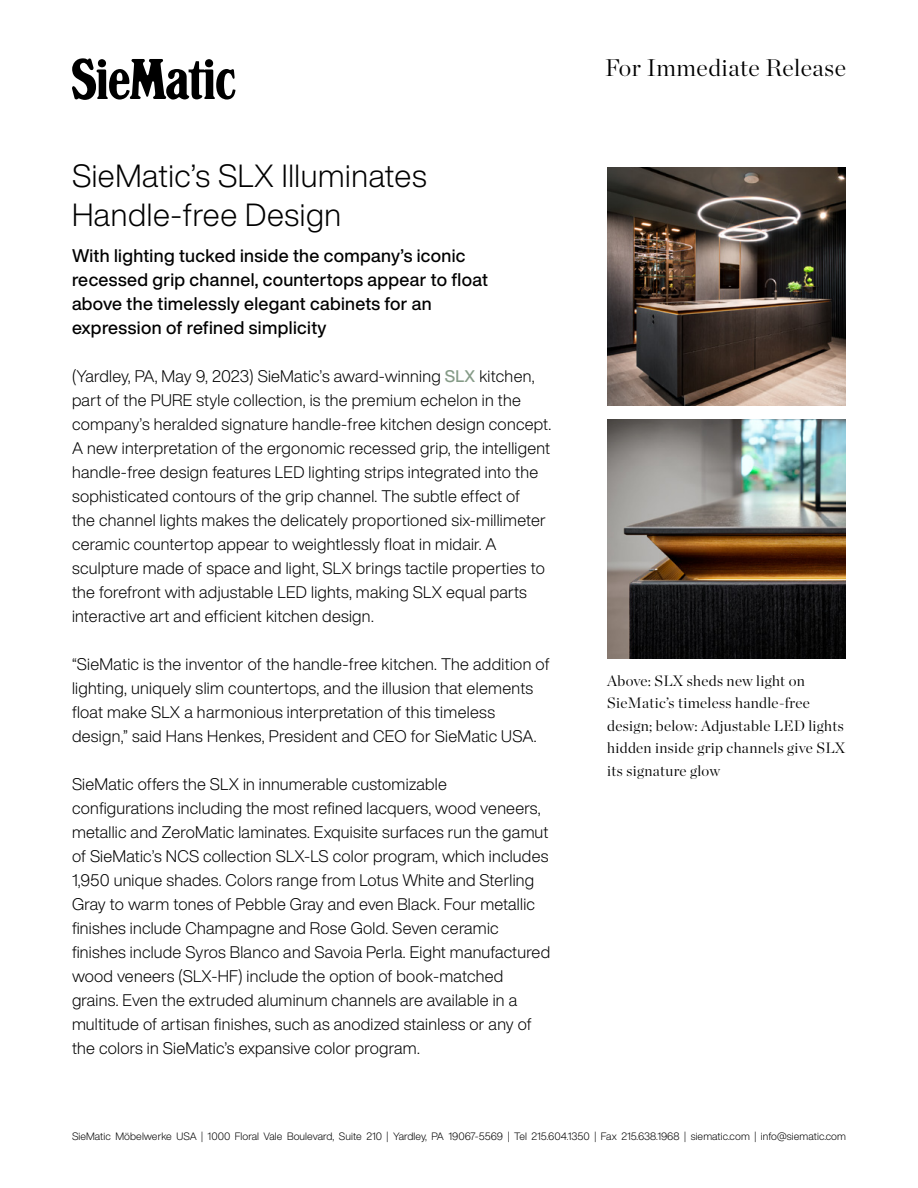
<style>
.page{position:relative;width:918px;height:1188px;background:#fff}
.page>*{position:absolute;margin:0;border:0;box-sizing:border-box;transform-origin:0 0}
.t1{font:300 31.5px/39px "Helvetica Now Display";letter-spacing:.02em;color:#000}
.t2{font:300 24px "Chronicle Display";letter-spacing:.02em;color:#000}
.t3{font:500 18px/24px "Helvetica Now Display";letter-spacing:.02em;color:#000}
.t4{font:300 16.5px/24px "Helvetica Now Display";letter-spacing:.015em;color:#000}
.t5{font:300 15px/22.5px "Chronicle Display";letter-spacing:.02em;color:#000}
.t6{font:300 10.5px "Helvetica Now Display";letter-spacing:.01em;color:#000}
.s1{font-weight:500;color:#859b87}
</style>
<div class="page">
<svg style="left:72px;top:58px;width:163px;height:42px"></svg>
<img style="left:607px;top:420px;width:239px;height:238px">
<img style="left:607px;top:167px;width:239px;height:239px">
<h1 class="t1" style="left:72px;top:156px;width:356px">SieMatic’s SLX Illuminates<br>Handle-free Design</h1>
<p class="t3" style="left:72px;top:243px;width:417px">With lighting tucked inside the company’s iconic recessed grip channel, countertops appear to float above the timelessly elegant cabinets for an expression of refined simplicity</p>
<p class="t4" style="left:72px;top:364px;width:481px">(Yardley, PA, May 9, 2023) SieMatic’s award-winning <span class="s1">SLX</span> kitchen, part of the PURE style collection, is the premium echelon in the company’s heralded signature handle-free kitchen design concept.<br>A new interpretation of the ergonomic recessed grip, the intelligent handle-free design features LED lighting strips integrated into the sophisticated contours of the grip channel. The subtle effect of<br>the channel lights makes the delicately proportioned six-millimeter ceramic countertop appear to weightlessly float in midair. A sculpture made of space and light, SLX brings tactile properties to the forefront with adjustable LED lights, making SLX equal parts interactive art and efficient kitchen design.</p>
<p class="t4" style="left:72px;top:652px;width:479px">“SieMatic is the inventor of the handle-free kitchen. The addition of lighting, uniquely slim countertops, and the illusion that elements float make SLX a harmonious interpretation of this timeless design,” said Hans Henkes, President and CEO for SieMatic USA.</p>
<p class="t4" style="left:72px;top:772px;width:480px">SieMatic offers the SLX in innumerable customizable configurations including the most refined lacquers, wood veneers, metallic and ZeroMatic laminates. Exquisite surfaces run the gamut of SieMatic’s NCS collection SLX-LS color program, which includes 1,950 unique shades. Colors range from Lotus White and Sterling Gray to warm tones of Pebble Gray and even Black. Four metallic finishes include Champagne and Rose Gold. Seven ceramic finishes include Syros Blanco and Savoia Perla. Eight manufactured wood veneers (SLX-HF) include the option of book-matched grains. Even the extruded aluminum channels are available in a multitude of artisan finishes, such as anodized stainless or any of the colors in SieMatic’s expansive color program.</p>
<h2 class="t2" style="left:605px;top:50px;width:242px">For Immediate Release</h2>
<p class="t5" style="left:607px;top:668px;width:239px">Above: SLX sheds new light on<br>SieMatic’s timeless handle-free design; below: Adjustable LED lights hidden inside grip channels give SLX its signature glow</p>
<p class="t6" style="left:72px;top:1129px;width:776px">SieMatic Möbelwerke USA | 1000 Floral Vale Boulevard, Suite 210 | Yardley, PA 19067-5569 | Tel 215.604.1350 | Fax 215.638.1968 | siematic.com | info@siematic.com</p>
</div>
